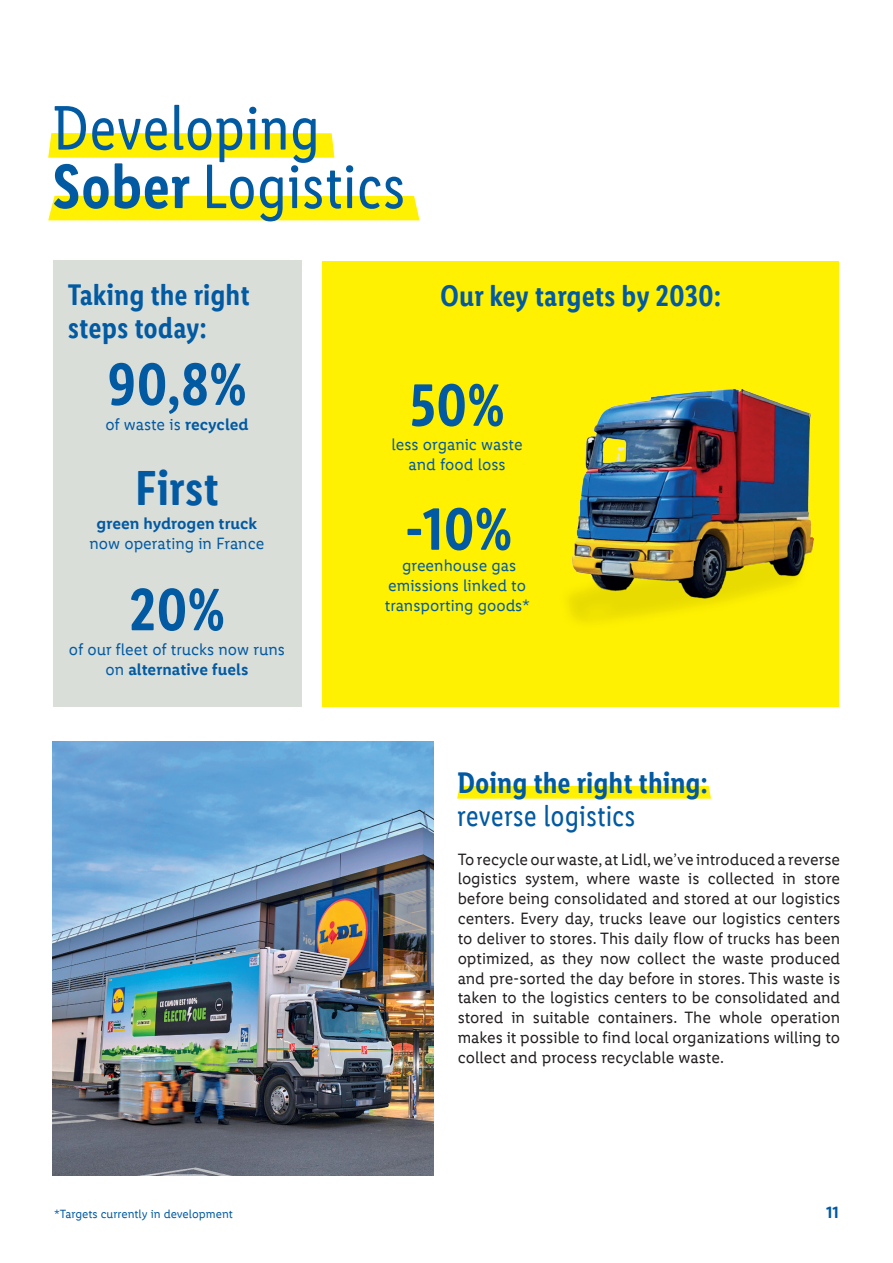
<style>
.page{position:relative;width:893px;height:1263px;background:#fff}
.page>*{position:absolute;margin:0;border:0;box-sizing:border-box;transform-origin:0 0}
.t1{font:63px/58.5px "Lidl Font Cond Pro";color:#015aa2}
.t2{font:600 60px "Lidl Font Cond Pro";color:#015aa2}
.t3{font:600 49.5px "Lidl Font Cond Pro";color:#015aa2}
.t4{font:600 30px/33px "Lidl Font Cond Pro";color:#015aa2}
.t5{font:30px "Lidl Font Cond Pro";color:#015aa2}
.t6{font:16.5px/19.8px "Lidl Font Pro";color:#231f20;text-align:justify}
.t7{font:16.5px/19.8px "Lidl Font Pro";color:#015aa2;text-align:center}
.t8{font:600 16.5px "Lidl Font Pro";color:#015aa2}
.t9{font:12px "Lidl Font Pro";color:#015aa2}
.s1{font-weight:600}
</style>
<div class="page">
<svg style="left:457px;top:786px;width:254px;height:13px;background:#fff10a"></svg>
<img style="left:52px;top:742px;width:382px;height:434px">
<div style="left:48px;top:196px;width:372px;height:24px;background:#fff101"></div>
<svg style="left:48px;top:133px;width:286px;height:25px;background:#fff108"></svg>
<div style="left:53px;top:260px;width:248px;height:446px;background:#daded9"></div>
<div style="left:323px;top:261px;width:516px;height:445px;background:#fff101"></div>
<img style="left:569px;top:388px;width:246px;height:233px">
<h1 class="t1" style="left:52px;top:98px;width:355px">Developing<br><span class="s1">Sober</span> Logistics</h1>
<h3 class="t4" style="left:68px;top:278px;width:183px">Taking the right steps today:</h3>
<h2 class="t2" style="left:107px;top:349px;width:141px">90,8%</h2>
<p class="t7" style="left:105px;top:414px;width:145px">of waste is <span class="s1">recycled</span></p>
<h3 class="t4" style="left:440px;top:279px;width:283px">Our key targets by 2030:</h3>
<h2 class="t2" style="left:410px;top:370px;width:96px">50%</h2>
<h3 class="t3" style="left:135px;top:459px;width:86px">First</h3>
<p class="t8" style="left:97px;top:514px;width:162px">green hydrogen truck</p>
<p class="t7" style="left:90px;top:533px;width:176px">now operating in France</p>
<h2 class="t2" style="left:129px;top:574px;width:97px">20%</h2>
<p class="t7" style="left:69px;top:639px;width:218px">of our fleet of trucks now runs on <span class="s1">alternative fuels</span></p>
<p class="t9" style="left:54px;top:1207px;width:180px">*Targets currently in development</p>
<p class="t7" style="left:391px;top:434px;width:133px">less organic waste and food loss</p>
<h2 class="t2" style="left:404px;top:494px;width:109px">-10%</h2>
<p class="t7" style="left:385px;top:556px;width:147px">greenhouse gas emissions linked to transporting goods*</p>
<h3 class="t4" style="left:457px;top:766px;width:252px">Doing the right thing:</h3>
<h3 class="t5" style="left:457px;top:798px;width:180px">reverse logistics</h3>
<p class="t6" style="left:458px;top:849px;width:384px">To recycle our waste, at Lidl, we’ve introduced a reverse logistics system, where waste is collected in store before being consolidated and stored at our logistics centers. Every day, trucks leave our logistics centers to deliver to stores. This daily flow of trucks has been optimized, as they now collect the waste produced and pre-sorted the day before in stores. This waste is taken to the logistics centers to be consolidated and stored in suitable containers. The whole operation makes it possible to find local organizations willing to collect and process recyclable waste.</p>
<p class="t8" style="left:826px;top:1203px;width:14px">11</p>
</div>
